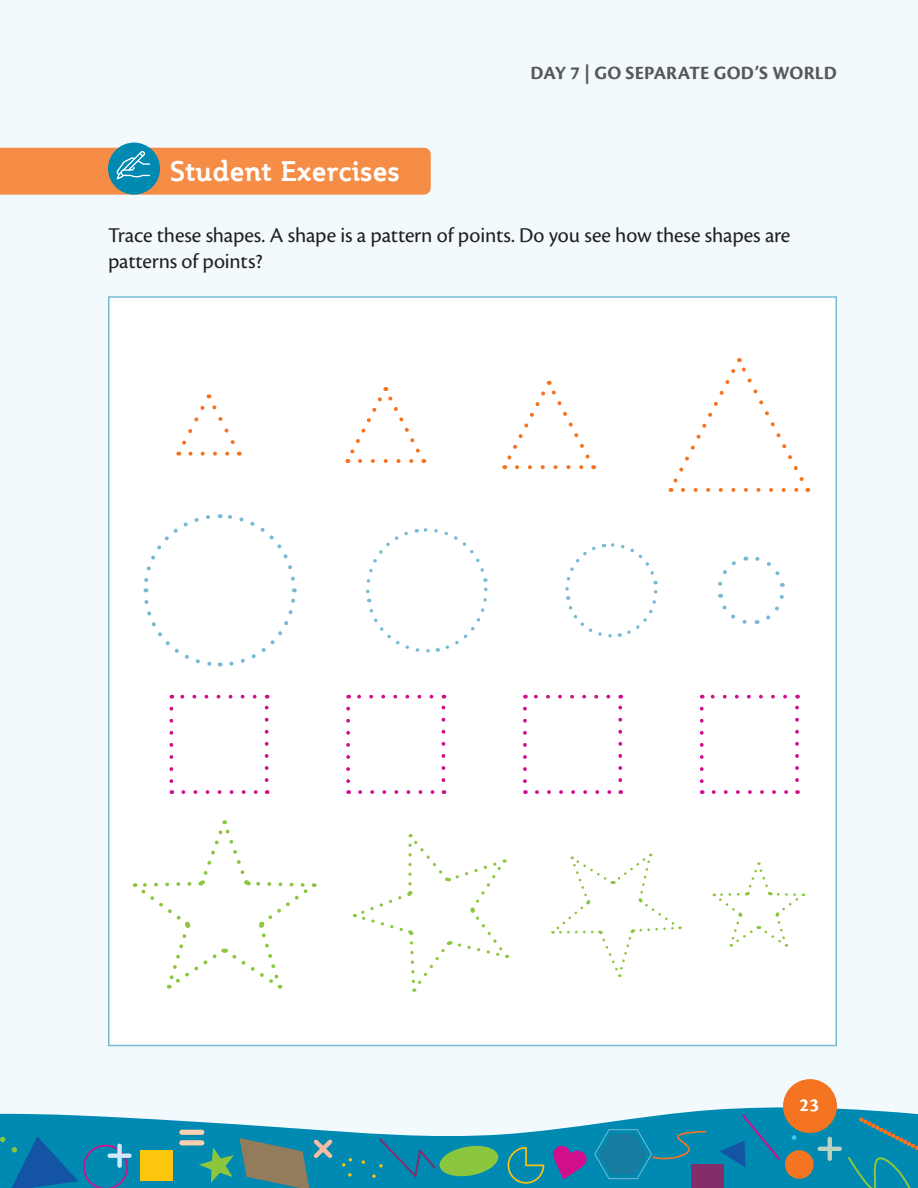
<style>
.page{position:relative;width:918px;height:1188px;background:#f2fafd}
.page>*{position:absolute;margin:0;border:0;box-sizing:border-box;transform-origin:0 0}
.t1{font:700 27px "Steinem";letter-spacing:.06em;color:#fff}
.t2{font:21.9px/26.2px "Cronos Pro";letter-spacing:-.005em;color:#231f20}
.t3{font:700 19.5px "Cronos Pro";letter-spacing:.01em;color:#57585a}
.t4{font:700 19.5px "Cronos Pro";color:#fff}
</style>
<div class="page">
<svg style="left:0;top:1107px;width:918px;height:81px;fill:#0089b1"></svg>
<div style="left:783px;top:1079px;width:54px;height:54px;background:#f47421;border-radius:27px"></div>
<div style="left:141px;top:1150px;width:32px;height:31px;background:#fbc60b"></div>
<div style="left:691px;top:1164px;width:32px;height:24px;background:#832d6a"></div>
<div style="left:785px;top:1150px;width:29px;height:29px;background:#f47421;border-radius:50%"></div>
<svg style="left:199px;top:1148px;width:35px;height:35px"></svg>
<hr style="left:828px;top:1139px;width:4px;height:20px;background:#bed3bf">
<hr style="left:820px;top:1147px;width:20px;height:4px;background:#bed3bf">
<div style="left:182px;top:1130px;width:20px;height:5px;background:#fcd0af"></div>
<div style="left:182px;top:1140px;width:20px;height:5px;background:#fcd0af"></div>
<svg style="left:240px;top:1136px;width:96px;height:52px;background:#4d8487"></svg>
<svg style="left:342px;top:1158px;width:10px;height:9px"></svg>
<svg style="left:348px;top:1173px;width:4px;height:4px"></svg>
<svg style="left:361px;top:1160px;width:4px;height:4px"></svg>
<svg style="left:792px;top:1135px;width:5px;height:5px"></svg>
<svg style="left:0;top:1136px;width:128px;height:52px;background:#117aad"></svg>
<svg style="left:720px;top:1113px;width:62px;height:55px;background:#097fae"></svg>
<svg style="left:372px;top:1136px;width:128px;height:44px;background:#269492"></svg>
<svg style="left:847px;top:1117px;width:71px;height:71px;background:#118aa5"></svg>
<svg style="left:507px;top:1146px;width:38px;height:39px"></svg>
<svg style="left:553px;top:1145px;width:35px;height:35px"></svg>
<svg style="left:594px;top:1129px;width:113px;height:50px;background:#1582a6"></svg>
<div style="left:108px;top:296px;width:729px;height:750px;background:#fff;border:2px solid #78b9d3"></div>
<svg style="left:176px;top:394px;width:66px;height:62px"></svg>
<svg style="left:502px;top:380px;width:94px;height:89px"></svg>
<svg style="left:345px;top:387px;width:82px;height:76px"></svg>
<svg style="left:668px;top:358px;width:143px;height:134px"></svg>
<svg style="left:183px;top:790px;width:75px;height:4px"></svg>
<svg style="left:169px;top:709px;width:4px;height:85px"></svg>
<svg style="left:265px;top:695px;width:4px;height:85px"></svg>
<svg style="left:171px;top:695px;width:84px;height:4px"></svg>
<svg style="left:346px;top:709px;width:4px;height:85px"></svg>
<svg style="left:360px;top:790px;width:84px;height:4px"></svg>
<svg style="left:442px;top:695px;width:3px;height:85px"></svg>
<svg style="left:348px;top:695px;width:84px;height:4px"></svg>
<svg style="left:537px;top:790px;width:75px;height:4px"></svg>
<svg style="left:523px;top:709px;width:4px;height:85px"></svg>
<svg style="left:618px;top:695px;width:4px;height:85px"></svg>
<svg style="left:525px;top:695px;width:83px;height:4px"></svg>
<svg style="left:714px;top:790px;width:74px;height:4px"></svg>
<svg style="left:700px;top:709px;width:4px;height:85px"></svg>
<svg style="left:795px;top:695px;width:4px;height:85px"></svg>
<svg style="left:702px;top:695px;width:83px;height:4px"></svg>
<svg style="left:143px;top:514px;width:154px;height:153px"></svg>
<svg style="left:718px;top:556px;width:67px;height:68px"></svg>
<svg style="left:366px;top:528px;width:122px;height:125px"></svg>
<svg style="left:565px;top:543px;width:93px;height:95px"></svg>
<svg style="left:132px;top:820px;width:185px;height:169px"></svg>
<svg style="left:352px;top:834px;width:157px;height:158px"></svg>
<svg style="left:551px;top:853px;width:131px;height:124px"></svg>
<svg style="left:712px;top:862px;width:94px;height:85px"></svg>
<div style="left:108px;top:143px;width:52px;height:52px;background:#0089b1;border-radius:50%"></div>
<svg style="left:0;top:148px;width:431px;height:47px;background:#e18f53"></svg>
<p class="t1" style="left:171px;top:156px;width:229px">Student Exercises</p>
<p class="t3" style="left:531px;top:62px;width:116px">DAY 7 | GO SEPARATE</p>
<p class="t3" style="left:714px;top:62px;width:89px">GOD’S WORLD</p>
<p class="t2" style="left:108px;top:222px;width:684px">Trace these shapes. A shape is a pattern of points. Do you see how these shapes are patterns of points?</p>
<p class="t4" style="left:799px;top:1093px;width:21px">23</p>
</div>
